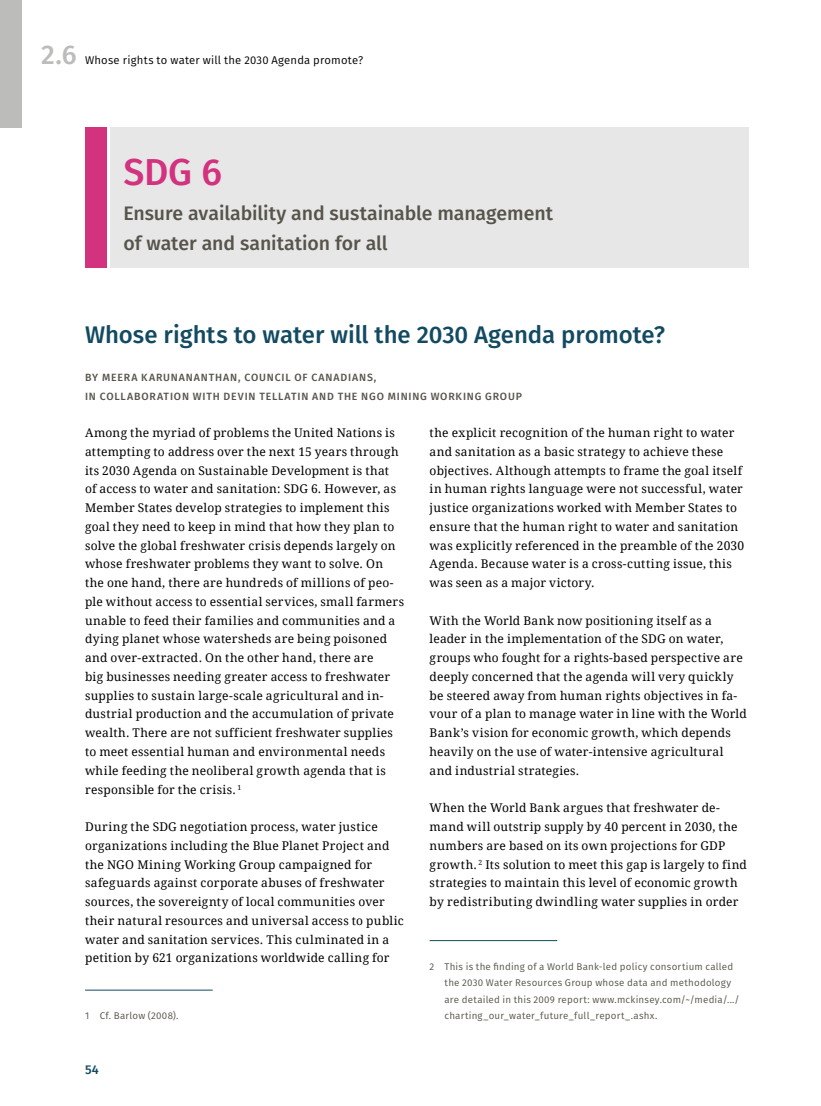
<style>
.page{position:relative;width:821px;height:1106px;background:#fff}
.page>*{position:absolute;margin:0;border:0;box-sizing:border-box;transform-origin:0 0}
.SDG_head{font:500 37.5px "Fira Sans";color:#d3327f}
.t1{font:500 27px "Fira Sans";color:#bcbcba}
.art-head{font:500 24px "Fira Sans";letter-spacing:-.005em;color:#124a62}
.SDG_subhead{font:500 19.5px/30px "Fira Sans";letter-spacing:-.005em;color:#57544b}
.t2{font:500 12.75px "Fira Sans";color:#124a62}
.text{font:12px/18.8px "Droid Serif";letter-spacing:.02em;color:#000}
.t3{font:11.25px "Fira Sans";letter-spacing:.02em;color:#000}
.autor{font:500 10.5px/18.8px "Fira Sans";letter-spacing:.075em;color:#57544b}
.fussnote{font:9.75px/16.5px "Fira Sans";letter-spacing:.02em;color:#57544b}
</style>
<div class="page">
<div style="left:0;top:0;width:21px;height:128px;background:#bcbcba"></div>
<hr style="left:85px;top:989px;width:128px;height:1px;background:#124a62">
<hr style="left:429px;top:940px;width:128px;height:1px;background:#124a62">
<div style="left:111px;top:128px;width:637px;height:140px;background:#e7e7e7"></div>
<div style="left:85px;top:128px;width:21px;height:140px;background:#d3327f"></div>
<h2 class="t1" style="left:41px;top:33px;width:37px">2.6</h2>
<p class="t3" style="left:85px;top:51px;width:279px">Whose rights to water will the 2030 Agenda promote?</p>
<p class="SDG_head" style="left:123px;top:142px;width:100px">SDG 6</p>
<p class="SDG_subhead" style="left:123px;top:197px;width:431px">Ensure availability and sustainable management of water and sanitation for all</p>
<h2 class="art-head" style="left:85px;top:316px;width:581px">Whose rights to water will the 2030 Agenda promote?</h2>
<p class="autor" style="left:85px;top:367px;width:438px">BY MEERA KARUNANANTHAN, COUNCIL OF CANADIANS,<br>IN COLLABORATION WITH DEVIN TELLATIN AND THE NGO MINING WORKING GROUP</p>
<p class="text" style="left:429px;top:423px;width:316px">the explicit recognition of the human right to water and sanitation as a basic strategy to achieve these objectives. Although attempts to frame the goal itself in human rights language were not successful, water justice organizations worked with Member States to ensure that the human right to water and sanitation was explicitly referenced in the preamble of the 2030<br>Agenda. Because water is a cross-cutting issue, this was seen as a major victory.</p>
<p class="text" style="left:429px;top:611px;width:319px">With the World Bank now positioning itself as a leader in the implementation of the SDG on water, groups who fought for a rights-based perspective are deeply concerned that the agenda will very quickly be steered away from human rights objectives in fa&shy;vour of a plan to manage water in line with the World Bank’s vision for economic growth, which depends heavily on the use of water-intensive agricultural and industrial strategies.</p>
<p class="text" style="left:429px;top:798px;width:319px">When the World Bank argues that freshwater de&shy;mand will outstrip supply by 40 percent in 2030, the numbers are based on its own projections for GDP growth. <sup>2</sup> Its solution to meet this gap is largely to find strategies to maintain this level of economic growth by redistributing dwindling water supplies in order</p>
<p class="text" style="left:85px;top:423px;width:320px">Among the myriad of problems the United Nations is attempting to address over the next 15 years through its 2030 Agenda on Sustainable Development is that<br>of access to water and sanitation: SDG 6. However, as Member States develop strategies to implement this goal they need to keep in mind that how they plan to solve the global freshwater crisis depends largely on whose freshwater problems they want to solve. On the one hand, there are hundreds of millions of peo&shy;ple without access to essential services, small farmers unable to feed their families and communities and a dying planet whose watersheds are being poisoned and over-extracted. On the other hand, there are<br>big businesses needing greater access to freshwater supplies to sustain large-scale agricultural and in&shy;dustrial production and the accumulation of private wealth. There are not sufficient freshwater supplies to meet essential human and environmental needs while feeding the neoliberal growth agenda that is responsible for the crisis. <sup>1</sup></p>
<p class="text" style="left:85px;top:817px;width:320px">During the SDG negotiation process, water justice organizations including the Blue Planet Project and the NGO Mining Working Group campaigned for safeguards against corporate abuses of freshwater sources, the sovereignty of local communities over their natural resources and universal access to public water and sanitation services. This culminated in a petition by 621 organizations worldwide calling for</p>
<p class="fussnote" style="left:444px;top:958px;width:296px;text-indent:-15px">2 This is the finding of a World Bank-led policy consortium called the 2030 Water Resources Group whose data and methodology are detailed in this 2009 report: www.mckinsey.com/~/media/.../ charting_our_water_future_full_report_.ashx.</p>
<p class="fussnote" style="left:85px;top:1007px;width:95px">1 Cf. Barlow (2008).</p>
<p class="t2" style="left:85px;top:1059px;width:15px">54</p>
</div>
